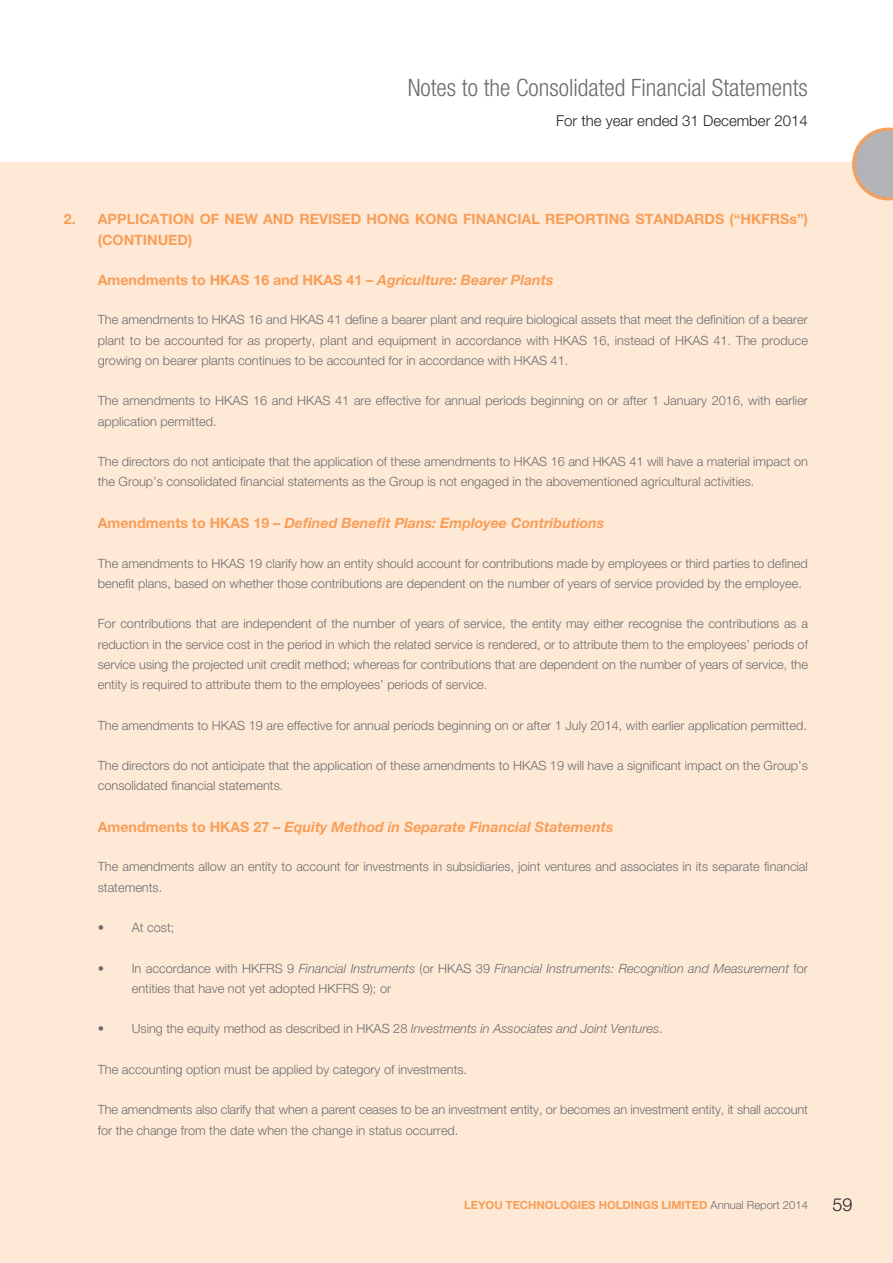
<style>
.page{position:relative;width:893px;height:1263px;background:#fff}
.page>*{position:absolute;margin:0;border:0;box-sizing:border-box;transform-origin:0 0}
.t1{font:300 condensed 24px "Helvetica Neue LT Std";color:#6c6d70}
.t2{font:300 18px "Helvetica Neue LT Std";color:#231f20}
.t3{font:300 15px "Helvetica Neue LT Std";color:#231f20}
.t4{font:700 14.25px/20.2px "Helvetica Neue LT Std";color:#f89e58}
.t5{font:italic 700 14.25px "Helvetica Neue LT Std";color:#f89e58}
.t6{font:300 12.75px/20.2px "Helvetica Neue LT Std";color:#6c6d70}
.t7{font:700 11.25px "Helvetica Neue LT Std";color:#f89e58}
.t8{font:300 11.25px "Helvetica Neue LT Std";color:#6c6d70}
.s1{font-style:italic}
.s2{font-style:normal}
.s3{font-weight:300;color:#6c6d70}
</style>
<div class="page">
<div style="left:0;top:162px;width:893px;height:1101px;background:#fee9d6"></div>
<svg style="left:852px;top:128px;width:41px;height:72px"></svg>
<h1 class="t1" style="left:408px;top:79px;width:402px">Notes to the Consolidated Financial Statements</h1>
<p class="t3" style="left:556px;top:115px;width:253px">For the year ended 31 December 2014</p>
<p class="t4" style="left:98px;top:211px;width:712px;text-indent:-34px">2. APPLICATION OF NEW AND REVISED HONG KONG FINANCIAL REPORTING STANDARDS (“HKFRSs”) (CONTINUED)</p>
<p class="t4" style="left:98px;top:272px;width:457px">Amendments to HKAS 16 and HKAS 41 – <span class="s1">Agriculture: Bearer Plants</span></p>
<p class="t6" style="left:98px;top:311px;width:712px;text-align:justify">The amendments to HKAS 16 and HKAS 41 define a bearer plant and require biological assets that meet the definition of a bearer plant to be accounted for as property, plant and equipment in accordance with HKAS 16, instead of HKAS 41. The produce growing on bearer plants continues to be accounted for in accordance with HKAS 41.</p>
<p class="t6" style="left:98px;top:392px;width:712px">The amendments to HKAS 16 and HKAS 41 are effective for annual periods beginning on or after 1 January 2016, with earlier application permitted.</p>
<p class="t6" style="left:98px;top:453px;width:712px">The directors do not anticipate that the application of these amendments to HKAS 16 and HKAS 41 will have a material impact on the Group’s consolidated financial statements as the Group is not engaged in the abovementioned agricultural activities.</p>
<p class="t5" style="left:98px;top:518px;width:508px"><span class="s2">Amendments to HKAS 19 –</span> Defined Benefit Plans: Employee Contributions</p>
<p class="t6" style="left:98px;top:554px;width:712px">The amendments to HKAS 19 clarify how an entity should account for contributions made by employees or third parties to defined benefit plans, based on whether those contributions are dependent on the number of years of service provided by the employee.</p>
<p class="t6" style="left:98px;top:615px;width:712px;text-align:justify">For contributions that are independent of the number of years of service, the entity may either recognise the contributions as a reduction in the service cost in the period in which the related service is rendered, or to attribute them to the employees’ periods of service using the projected unit credit method; whereas for contributions that are dependent on the number of years of service, the entity is required to attribute them to the employees’ periods of service.</p>
<p class="t6" style="left:98px;top:716px;width:711px">The amendments to HKAS 19 are effective for annual periods beginning on or after 1 July 2014, with earlier application permitted.</p>
<p class="t6" style="left:98px;top:757px;width:712px">The directors do not anticipate that the application of these amendments to HKAS 19 will have a significant impact on the Group’s consolidated financial statements.</p>
<p class="t5" style="left:98px;top:822px;width:517px"><span class="s2">Amendments to HKAS 27 –</span> Equity Method in Separate Financial Statements</p>
<p class="t6" style="left:98px;top:858px;width:712px">The amendments allow an entity to account for investments in subsidiaries, joint ventures and associates in its separate financial statements.</p>
<p class="t6" style="left:98px;top:919px;width:78px">• At cost;</p>
<p class="t6" style="left:132px;top:959px;width:678px;text-indent:-34px">• In accordance with HKFRS 9 <span class="s1">Financial Instruments</span> (or HKAS 39 <span class="s1">Financial Instruments: Recognition and Measurement</span> for entities that have not yet adopted HKFRS 9); or</p>
<p class="t6" style="left:98px;top:1020px;width:566px">• Using the equity method as described in HKAS 28 <span class="s1">Investments in Associates and Joint Ventures</span>.</p>
<p class="t6" style="left:98px;top:1061px;width:371px">The accounting option must be applied by category of investments.</p>
<p class="t6" style="left:98px;top:1101px;width:712px">The amendments also clarify that when a parent ceases to be an investment entity, or becomes an investment entity, it shall account for the change from the date when the change in status occurred.</p>
<p class="t8" style="left:802px;top:1200px;width:8px">4</p>
<h2 class="t2" style="left:832px;top:1198px;width:22px">59</h2>
<p class="t7" style="left:464px;top:1200px;width:133px">LEYOU TECHNOLOGIES</p>
<p class="t7" style="left:518px;top:1200px;width:292px">SUMPO FOOD HOLDINGS LIMITED <span class="s3">Annual Report 2013</span></p>
</div>
